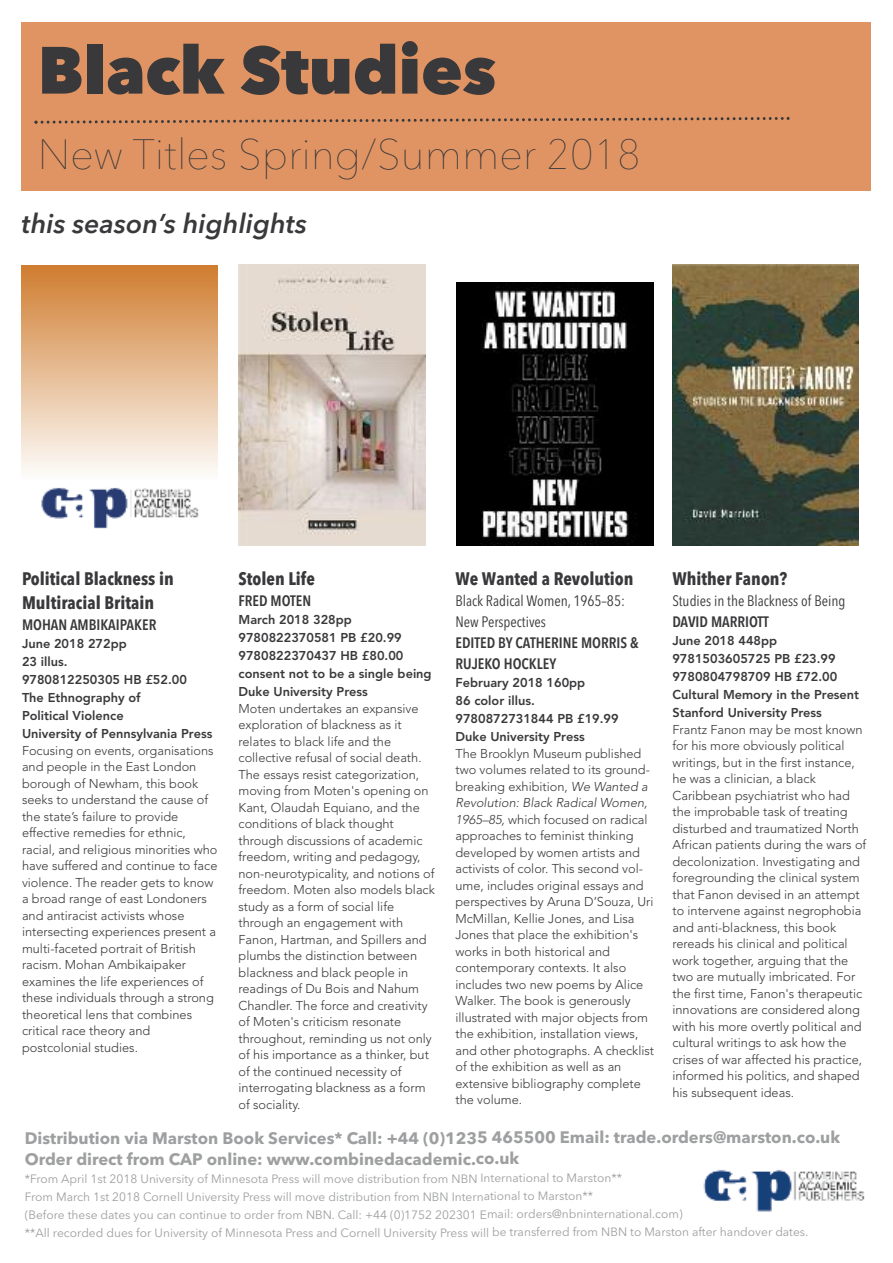
<style>
.page{position:relative;width:893px;height:1263px;background:#fff}
.page>*{position:absolute;margin:0;border:0;box-sizing:border-box;transform-origin:0 0}
.t1{font:800 66px "Avenir Next";color:#39383a}
.t2{font:200 42px "Avenir Next";color:#39383a}
.t3{font:italic 600 27px "Avenir Next";color:#39383a}
.t4{font:700 18px/24px "Avenir Next Condensed";color:#39383a}
.t5{font:700 16.5px/21.1px "Avenir Next";color:#9e9fa0}
.t6{font:600 15px/21px "Avenir Next Condensed";color:#39383a}
.t7{font:15px/21px "Avenir Next Condensed";color:#39383a}
.t8{font:300 12.75px/16.5px "Avenir";color:#39383a}
.t9{font:800 12.75px/18px "Avenir";color:#39383a}
.t10{font:12px/18px "Avenir Next";color:#9e9fa0}
.s1{font-style:italic}
</style>
<div class="page">
<div style="left:22px;top:22px;width:849px;height:169px;background:#e09463"></div>
<div style="left:22px;top:266px;width:196px;height:214px;background:linear-gradient(to bottom,#cf7d30,#fdfdfb)"></div>
<img style="left:41px;top:487px;width:158px;height:42px">
<svg style="left:34px;top:117px;width:756px;height:7px"></svg>
<img style="left:456px;top:283px;width:197px;height:262px">
<img style="left:239px;top:265px;width:187px;height:280px">
<img style="left:672px;top:265px;width:186px;height:280px">
<img style="left:703px;top:1170px;width:162px;height:42px">
<h1 class="t1" style="left:38px;top:30px;width:460px">Black Studies</h1>
<h2 class="t2" style="left:38px;top:119px;width:604px">New Titles Spring/Summer 2018</h2>
<h3 class="t3" style="left:22px;top:200px;width:287px">this season’s highlights</h3>
<h3 class="t4" style="left:22px;top:567px;width:153px">Political Blackness in<br>Multiracial Britain</h3>
<p class="t6" style="left:22px;top:614px;width:136px">MOHAN AMBIKAIPAKER</p>
<p class="t9" style="left:22px;top:635px;width:192px">June 2018 272pp<br>23 illus.<br>9780812250305 HB £52.00<br>The Ethnography of<br>Political Violence<br>University of Pennsylvania Press</p>
<p class="t8" style="left:22px;top:742px;width:197px">Focusing on events, organisations and people in the East London borough of Newham, this book seeks to understand the cause of the state’s failure to provide effective remedies for ethnic, racial, and religious minorities who have suffered and continue to face violence. The reader gets to know a broad range of east Londoners and antiracist activists whose intersecting experiences present a multi-faceted portrait of British racism. Mohan Ambikaipaker examines the life experiences of these individuals through a strong theoretical lens that combines critical race theory and postcolonial studies.</p>
<h3 class="t4" style="left:239px;top:567px;width:78px">Stolen Life</h3>
<p class="t6" style="left:239px;top:590px;width:74px">FRED MOTEN</p>
<p class="t9" style="left:239px;top:611px;width:195px">March 2018 328pp<br>9780822370581 PB £20.99<br>9780822370437 HB £80.00 consent not to be a single being<br>Duke University Press</p>
<p class="t8" style="left:239px;top:700px;width:198px">Moten undertakes an expansive exploration of blackness as it relates to black life and the collective refusal of social death.<br>The essays resist categorization, moving from Moten's opening on<br>Kant, Olaudah Equiano, and the conditions of black thought through discussions of academic freedom, writing and pedagogy, non-neurotypicality, and notions of freedom. Moten also models black study as a form of social life through an engagement with<br>Fanon, Hartman, and Spillers and plumbs the distinction between blackness and black people in readings of Du Bois and Nahum<br>Chandler. The force and creativity of Moten's criticism resonate throughout, reminding us not only of his importance as a thinker, but of the continued necessity of interrogating blackness as a form of sociality.</p>
<h3 class="t4" style="left:455px;top:567px;width:179px">We Wanted a Revolution</h3>
<p class="t7" style="left:455px;top:590px;width:171px">Black Radical Women, 1965–85:<br>New Perspectives</p>
<p class="t6" style="left:455px;top:632px;width:185px">EDITED BY CATHERINE MORRIS &amp;<br>RUJEKO HOCKLEY</p>
<p class="t9" style="left:455px;top:674px;width:165px">February 2018 160pp<br>86 color illus.<br>9780872731844 PB £19.99<br>Duke University Press</p>
<p class="t8" style="left:455px;top:745px;width:200px">The Brooklyn Museum published two volumes related to its ground&shy;breaking exhibition, <span class="s1">We Wanted a<br>Revolution: Black Radical Women,<br>1965–85,</span> which focused on radical approaches to feminist thinking developed by women artists and activists of color. This second vol&shy;ume, includes original essays and perspectives by Aruna D’Souza, Uri<br>McMillan, Kellie Jones, and Lisa<br>Jones that place the exhibition's works in both historical and contemporary contexts. It also includes two new poems by Alice<br>Walker. The book is generously illustrated with major objects from the exhibition, installation views, and other photographs. A checklist of the exhibition as well as an extensive bibliography complete the volume.</p>
<h3 class="t4" style="left:672px;top:567px;width:116px">Whither Fanon?</h3>
<p class="t7" style="left:672px;top:590px;width:174px">Studies in the Blackness of Being</p>
<p class="t6" style="left:672px;top:611px;width:98px">DAVID MARRIOTT</p>
<p class="t9" style="left:672px;top:632px;width:188px">June 2018 448pp<br>9781503605725 PB £23.99<br>9780804798709 HB £72.00<br>Cultural Memory in the Present<br>Stanford University Press</p>
<p class="t8" style="left:672px;top:721px;width:195px">Frantz Fanon may be most known for his more obviously political writings, but in the first instance, he was a clinician, a black<br>Caribbean psychiatrist who had the improbable task of treating disturbed and traumatized North<br>African patients during the wars of decolonization. Investigating and foregrounding the clinical system that Fanon devised in an attempt to intervene against negrophobia and anti-blackness, this book rereads his clinical and political work together, arguing that the two are mutually imbricated. For the first time, Fanon's therapeutic innovations are considered along with his more overtly political and cultural writings to ask how the crises of war affected his practice, informed his politics, and shaped his subsequent ideas.</p>
<p class="t5" style="left:25px;top:1127px;width:817px">Distribution via Marston Book Services* Call: +44 (0)1235 465500 Email: trade.orders@marston.co.uk<br>Order direct from CAP online: www.combinedacademic.co.uk</p>
<p class="t10" style="left:25px;top:1169px;width:785px">*From April 1st 2018 University of Minnesota Press will move distribution from NBN International to Marston**<br>From March 1st 2018 Cornell University Press will move distribution from NBN International to Marston**<br>(Before these dates you can continue to order from NBN. Call: +44 (0)1752 202301 Email: orders@nbninternational.com)<br>**All recorded dues for University of Minnesota Press and Cornell University Press will be transferred from NBN to Marston after handover dates.</p>
</div>
